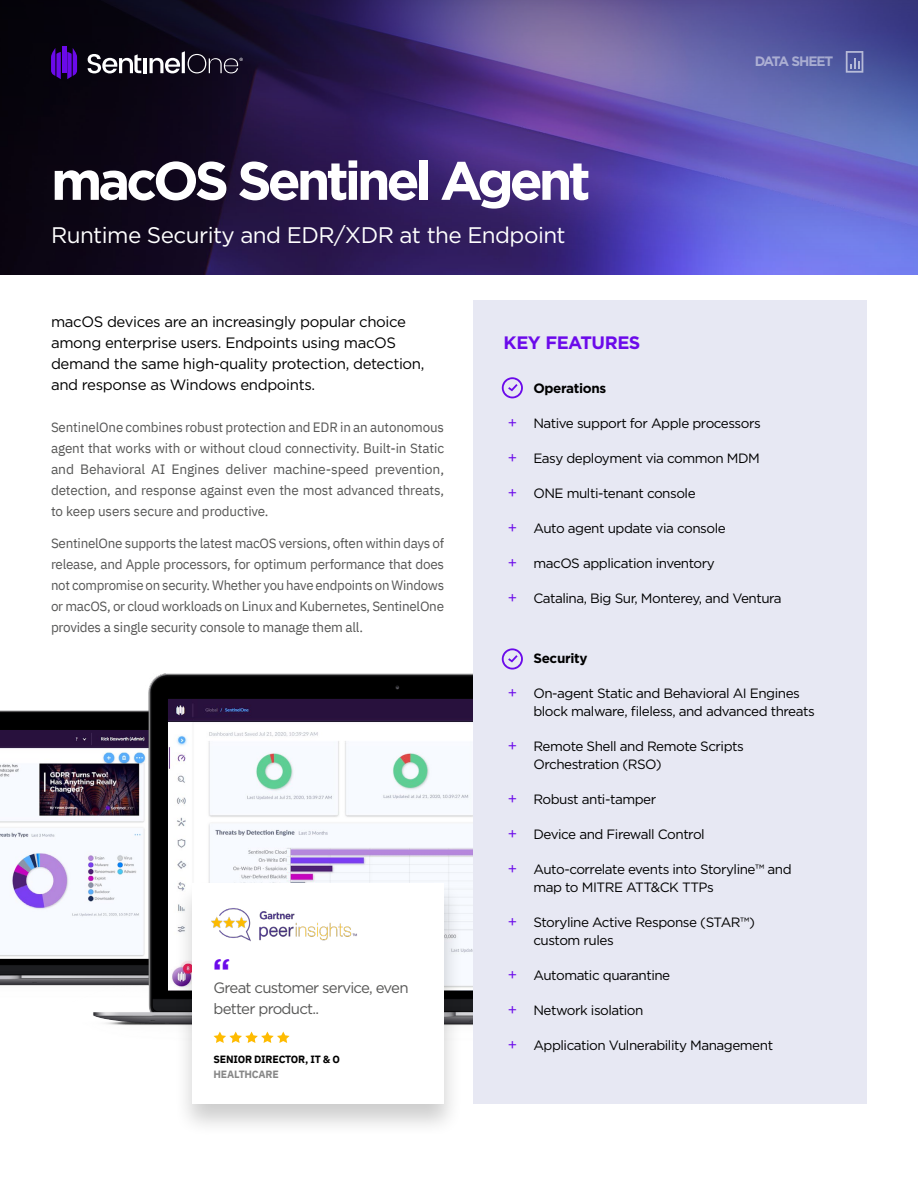
<style>
.page{position:relative;width:918px;height:1188px;background:#fff}
.page>*{position:absolute;margin:0;border:0;box-sizing:border-box;transform-origin:0 0}
.t1{font:700 54px "Gotham";letter-spacing:-.075em;color:#fff}
.t2{font:700 32.55px "Gotham";color:#6b0aea}
.t3{font:22.5px "Gotham";letter-spacing:-.025em;color:#fff}
.t4{font:700 18px "Gotham";letter-spacing:-.025em;color:#6b0aea}
.t5{font:15px/21px "Gotham";letter-spacing:-.025em;color:#000}
.t6{font:15px/21px "Gotham";letter-spacing:-.05em;color:#575756}
.t7{font:700 13.65px "Gotham";letter-spacing:-.075em;color:#fff}
.t8{font:13.5px/21px "IBM Plex Sans";letter-spacing:-.02em;color:#575756;text-align:justify}
.t9{font:13.5px/18px "Gotham";letter-spacing:-.035em;color:#000}
.t10{font:700 13.5px "Gotham";letter-spacing:-.025em;color:#000}
.t11{font:700 10.5px "IBM Plex Sans";letter-spacing:-.02em;color:#000}
.t12{font:700 10.5px "IBM Plex Sans";letter-spacing:-.02em;color:#878787}
.s1{font-size:15px;color:#6b0aea}
</style>
<div class="page">
<svg style="left:0;top:0;width:918px;height:274px;background:#3d3371"></svg>
<hr style="left:62px;top:47px;width:4px;height:26px;background:#6b0aea">
<svg style="left:67px;top:48px;width:10px;height:31px"></svg>
<svg style="left:51px;top:48px;width:10px;height:31px"></svg>
<hr style="left:144px;top:58px;width:3px;height:15px;background:#fff">
<svg style="left:88px;top:54px;width:53px;height:19px"></svg>
<svg style="left:150px;top:51px;width:93px;height:22px;background:#443f4e"></svg>
<svg style="left:846px;top:51px;width:17px;height:22px"></svg>
<img style="left:0;top:710px;width:72px;height:276px">
<img style="left:0;top:730px;width:72px;height:229px">
<img style="left:72px;top:674px;width:402px;height:375px">
<img style="left:168px;top:699px;width:306px;height:292px">
<div style="left:174px;top:879px;width:289px;height:258px;background:#000;opacity:.2"></div>
<div style="left:192px;top:884px;width:252px;height:220px;background:#fff"></div>
<img style="left:211px;top:908px;width:146px;height:33px">
<svg style="left:214px;top:1032px;width:76px;height:11px"></svg>
<div style="left:474px;top:301px;width:393px;height:803px;background:#e7e8f3"></div>
<svg style="left:502px;top:377px;width:21px;height:21px"></svg>
<svg style="left:502px;top:648px;width:21px;height:22px"></svg>
<h1 class="t1" style="left:51px;top:145px;width:541px">macOS Sentinel Agent</h1>
<h3 class="t3" style="left:51px;top:221px;width:516px">Runtime Security and EDR/XDR at the Endpoint</h3>
<p class="t7" style="left:754px;top:52px;width:80px">DATA SHEET</p>
<p class="t5" style="left:51px;top:311px;width:375px">macOS devices are an increasingly popular choice among enterprise users. Endpoints using macOS demand the same high-quality protection, detection, and response as Windows endpoints.</p>
<p class="t8" style="left:51px;top:416px;width:395px">SentinelOne combines robust protection and EDR in an autonomous agent that works with or without cloud connectivity. Built-in Static and Behavioral AI Engines deliver machine-speed prevention, detection, and response against even the most advanced threats, to keep users secure and productive.</p>
<p class="t8" style="left:51px;top:531px;width:395px">SentinelOne supports the latest macOS versions, often within days of release, and Apple processors, for optimum performance that does not compromise on security. Whether you have endpoints on Windows or macOS, or cloud workloads on Linux and Kubernetes, SentinelOne provides a single security console to manage them all.</p>
<h2 class="t2" style="left:213px;top:948px;width:19px">“</h2>
<p class="t6" style="left:214px;top:977px;width:197px">Great customer service, even better product..</p>
<p class="t11" style="left:214px;top:1051px;width:128px">SENIOR DIRECTOR, IT &amp; O</p>
<p class="t12" style="left:214px;top:1066px;width:67px">HEALTHCARE</p>
<h3 class="t4" style="left:504px;top:331px;width:138px">KEY FEATURES</h3>
<p class="t10" style="left:533px;top:379px;width:74px">Operations</p>
<p class="t9" style="left:508px;top:414px;width:254px"><span class="s1">+</span> Native support for Apple processors</p>
<p class="t9" style="left:508px;top:449px;width:253px"><span class="s1">+</span> Easy deployment via common MDM</p>
<p class="t9" style="left:508px;top:484px;width:189px"><span class="s1">+</span> ONE multi-tenant console</p>
<p class="t9" style="left:508px;top:519px;width:219px"><span class="s1">+</span> Auto agent update via console</p>
<p class="t9" style="left:508px;top:554px;width:208px"><span class="s1">+</span> macOS application inventory</p>
<p class="t9" style="left:508px;top:589px;width:275px"><span class="s1">+</span> Catalina, Big Sur, Monterey, and Ventura</p>
<p class="t10" style="left:533px;top:650px;width:56px">Security</p>
<p class="t9" style="left:533px;top:684px;width:283px;text-indent:-26px"><span class="s1">+</span> On-agent Static and Behavioral AI Engines block malware, fileless, and advanced threats</p>
<p class="t9" style="left:533px;top:737px;width:212px;text-indent:-26px"><span class="s1">+</span> Remote Shell and Remote Scripts<br>Orchestration (RSO)</p>
<p class="t9" style="left:508px;top:790px;width:150px"><span class="s1">+</span> Robust anti-tamper</p>
<p class="t9" style="left:508px;top:825px;width:198px"><span class="s1">+</span> Device and Firewall Control</p>
<p class="t9" style="left:533px;top:860px;width:260px;text-indent:-26px"><span class="s1">+</span> Auto-correlate events into Storyline™ and map to MITRE ATT&amp;CK TTPs</p>
<p class="t9" style="left:533px;top:913px;width:223px;text-indent:-26px"><span class="s1">+</span> Storyline Active Response (STAR™) custom rules</p>
<p class="t9" style="left:508px;top:966px;width:164px"><span class="s1">+</span> Automatic quarantine</p>
<p class="t9" style="left:508px;top:1001px;width:137px"><span class="s1">+</span> Network isolation</p>
<p class="t9" style="left:508px;top:1036px;width:267px"><span class="s1">+</span> Application Vulnerability Management</p>
</div>
